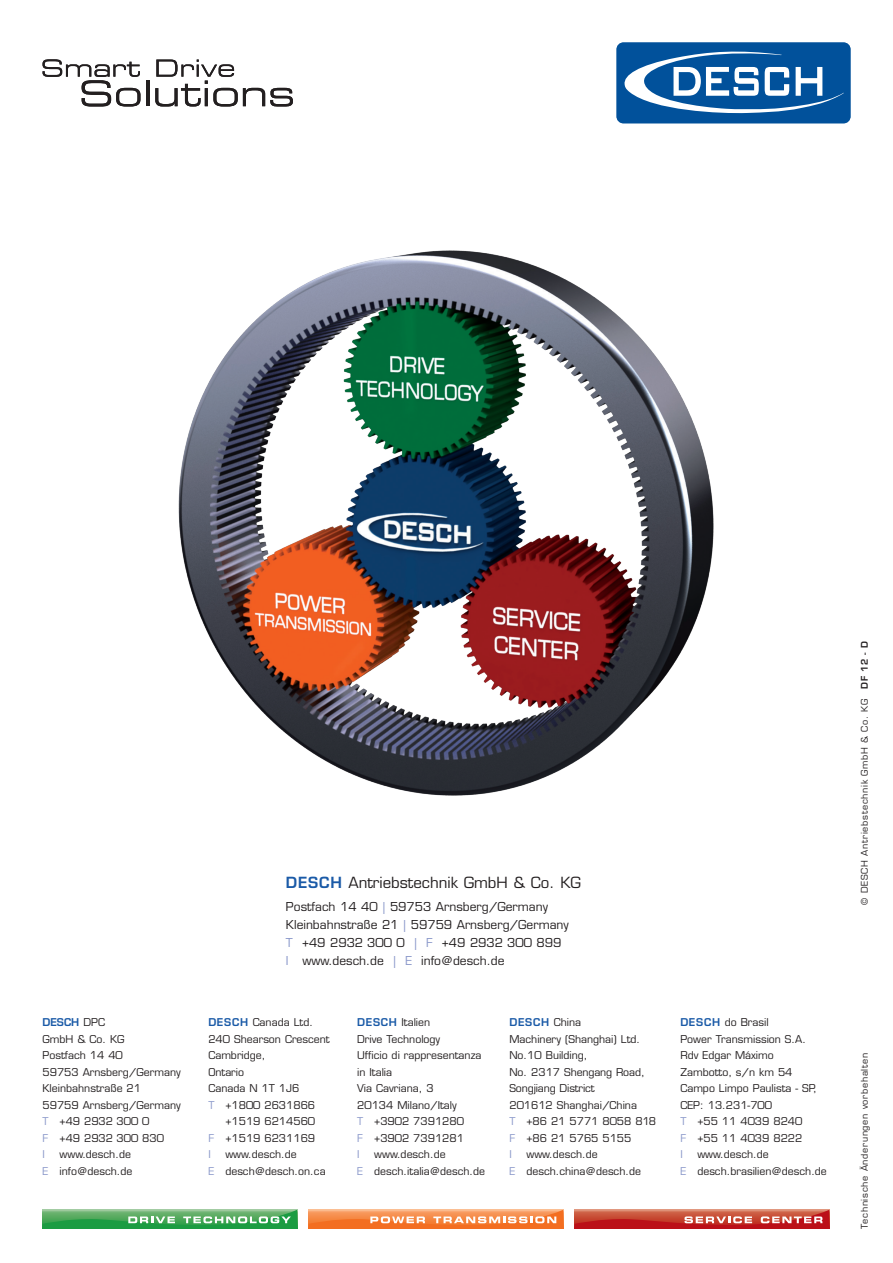
<style>
.page{position:relative;width:893px;height:1263px;background:#fff}
.page>*{position:absolute;margin:0;border:0;box-sizing:border-box;transform-origin:0 0}
.t1{font:15px "Eurostile LT Std";color:#231f20}
.t2{font:12px/18px "Eurostile LT Std";color:#231f20}
.t3{font:10.5px/16.5px "Eurostile LT Std";color:#231f20}
.t4{font:9px "Eurostile LT Std";letter-spacing:.075em;color:#231f20}
.s1{font-weight:600;color:#1a5aa7}
.s2{color:#8a98ca}
.s3{font-weight:600}
</style>
<div class="page">
<div style="left:617px;top:43px;width:233px;height:80px;background:#01519b;border-radius:7px"></div>
<svg style="left:624px;top:51px;width:220px;height:63px"></svg>
<svg style="left:43px;top:59px;width:97px;height:47px"></svg>
<hr style="left:146px;top:81px;width:3px;height:25px;background:#231f20">
<svg style="left:155px;top:60px;width:138px;height:46px"></svg>
<img style="left:178px;top:250px;width:536px;height:546px">
<svg style="left:43px;top:1210px;width:254px;height:19px;background:#58b06b"></svg>
<svg style="left:308px;top:1210px;width:255px;height:19px;background:#f69459"></svg>
<svg style="left:574px;top:1210px;width:255px;height:19px;background:#ca4c43"></svg>
<p class="t3" style="left:43px;top:1014px;width:140px"><span class="s1">DESCH</span> DPC<br>GmbH &amp; Co. KG<br>Postfach 14 40<br>59753 Arnsberg/Germany<br>Kleinbahnstraße 21<br>59759 Arnsberg/Germany<br><span class="s2">T</span> +49 2932 300 0<br><span class="s2">F</span> +49 2932 300 830<br><span class="s2">I</span></p>
<p class="t3" style="left:43px;top:1146px;width:91px;text-align:right">www.desch.de<br><span class="s2">E</span> info@desch.de</p>
<h1 class="t1" style="left:286px;top:874px;width:296px"><span class="s1">DESCH</span> Antriebstechnik GmbH &amp; Co. KG</h1>
<p class="t2" style="left:286px;top:898px;width:284px">Postfach 14 40 <span class="s2">|</span> 59753 Arnsberg/Germany Kleinbahnstraße 21 <span class="s2">|</span> 59759 Arnsberg/Germany <span class="s2">T</span> +49 2932 300 0 <span class="s2">| F</span> +49 2932 300 899<br><span class="s2">I</span> www.desch.de <span class="s2">| E</span> info@desch.de</p>
<p class="t3" style="left:208px;top:1014px;width:123px"><span class="s1">DESCH</span> Canada Ltd.<br>240 Shearson Crescent<br>Cambridge,<br>Ontario<br>Canada N 1T 1J6<br><span class="s2">T</span> +1800 2631866</p>
<p class="t3" style="left:208px;top:1113px;width:108px;text-align:justify;text-indent:17px">+1519 6214560<br><span class="s2">F</span> +1519 6231169<br><span class="s2">I</span></p>
<p class="t3" style="left:208px;top:1146px;width:119px;text-indent:17px">www.desch.de<br><span class="s2">E</span> desch@desch.on.ca</p>
<p class="t3" style="left:357px;top:1014px;width:126px"><span class="s1">DESCH</span> Italien<br>Drive Technology<br>Ufficio di rappresentanza in Italia<br>Via Cavriana, 3<br>20134 Milano/Italy<br><span class="s2">T</span> +3902 7391280<br><span class="s2">F</span> +3902 7391281<br><span class="s2">I</span></p>
<p class="t3" style="left:357px;top:1146px;width:130px;text-indent:17px">www.desch.de<br><span class="s2">E</span> desch.italia@desch.de</p>
<p class="t3" style="left:509px;top:1014px;width:148px"><span class="s1">DESCH</span> China<br>Machinery (Shanghai) Ltd.<br>No.10 Building,<br>No. 2317 Shengang Road,<br>Songjiang District<br>201612 Shanghai/China<br><span class="s2">T</span> +86 21 5771 8058 818<br><span class="s2">F</span> +86 21 5765 5155<br><span class="s2">I</span></p>
<p class="t3" style="left:509px;top:1146px;width:133px;text-indent:17px">www.desch.de<br><span class="s2">E</span> desch.china@desch.de</p>
<p class="t3" style="left:680px;top:1014px;width:138px"><span class="s1">DESCH</span> do Brasil<br>Power Transmission S.A.<br>Rdv Edgar Máximo<br>Zambotto, s/n km 54<br>Campo Limpo Paulista - SP,<br>CEP: 13.231-700<br><span class="s2">T</span> +55 11 4039 8240<br><span class="s2">F</span> +55 11 4039 8222<br><span class="s2">I</span></p>
<p class="t3" style="left:680px;top:1146px;width:148px;text-indent:17px">www.desch.de<br><span class="s2">E</span> desch.brasilien@desch.de</p>
<p class="t4" style="left:859px;top:905px;width:265px;rotate:-90deg">© DESCH Antriebstechnik GmbH &amp; Co. KG <span class="s3">DF 12 - D</span></p>
<p class="t4" style="left:859px;top:1229px;width:178px;rotate:-90deg">Technische Änderungen vorbehalten</p>
</div>
